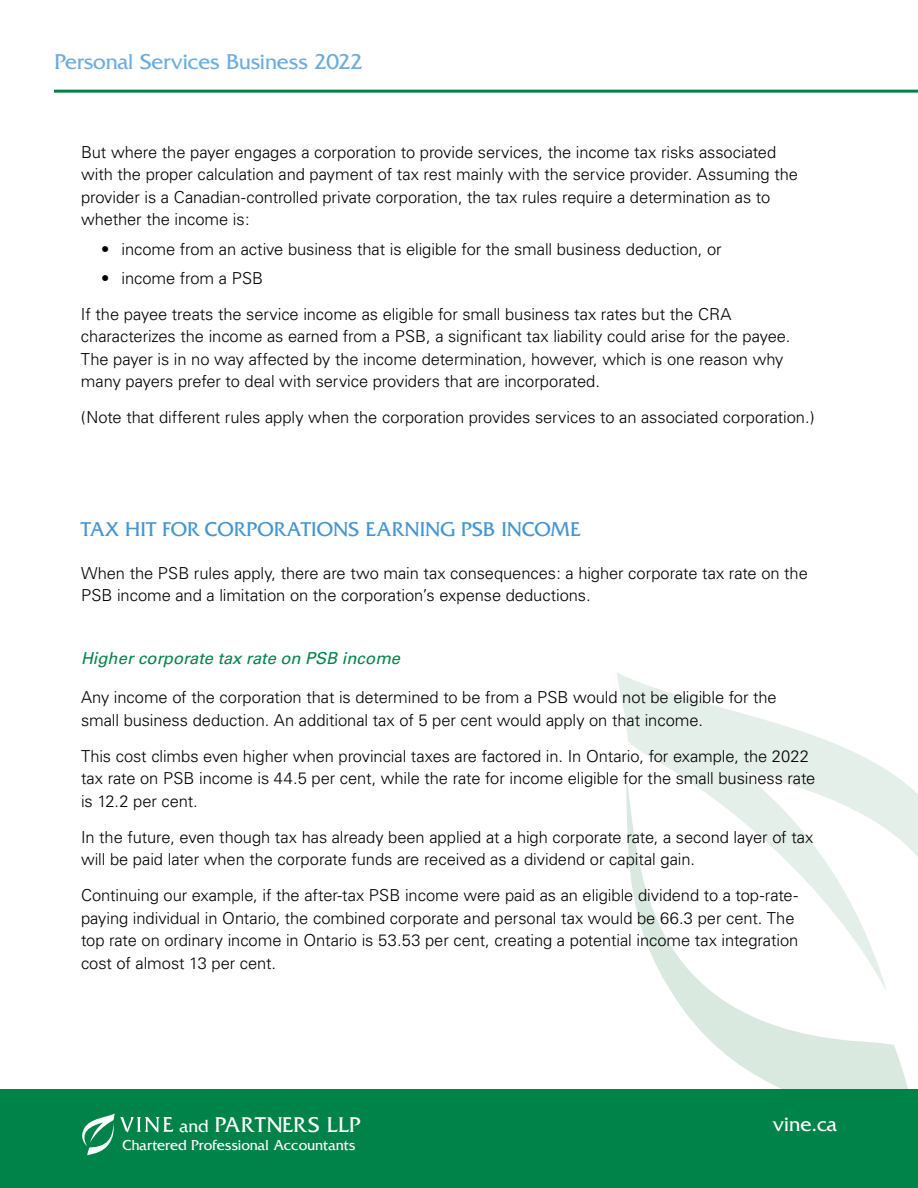
<style>
.page{position:relative;width:918px;height:1188px;background:#fff}
.page>*{position:absolute;margin:0;border:0;box-sizing:border-box;transform-origin:0 0}
.t1{font:22.5px "Friz Quadrata Std";letter-spacing:-.005em;color:#6caddf}
.t2{font:21px "Friz Quadrata Std";color:#4495d1}
.t3{font:21px "Friz Quadrata Std";color:#fff}
.t4{font:19.5px "Friz Quadrata Font";letter-spacing:-.035em;color:#fff}
.t5{font:300 16.5px/22.5px "Univers";letter-spacing:-.005em;color:#000}
.t6{font:italic 16.5px "Univers";color:#008348}
.t7{font:13.2px "Friz Quadrata Font";letter-spacing:-.02em;color:#fff}
.s1{font-size:15.9px}
</style>
<div class="page">
<svg style="left:617px;top:673px;width:277px;height:102px"></svg>
<svg style="left:626px;top:775px;width:292px;height:314px"></svg>
<div style="left:0;top:1089px;width:918px;height:99px;background:#008348"></div>
<svg style="left:82px;top:1114px;width:92px;height:41px"></svg>
<hr style="left:54px;top:90px;width:864px;height:3px;background:#008348">
<h1 class="t1" style="left:54px;top:49px;width:310px">Personal Services Business 2022</h1>
<p class="t5" style="left:81px;top:141px;width:719px">But where the payer engages a corporation to provide services, the income tax risks associated with the proper calculation and payment of tax rest mainly with the service provider. Assuming the provider is a Canadian-controlled private corporation, the tax rules require a determination as to whether the income is:</p>
<p class="t5" style="left:101px;top:237px;width:622px">• income from an active business that is eligible for the small business deduction, or</p>
<p class="t5" style="left:81px;top:260px;width:652px;line-height:36px;text-indent:20px">• income from a PSB<br>If the payee treats the service income as eligible for small business tax rates but the CRA</p>
<p class="t5" style="left:81px;top:325px;width:711px">characterizes the income as earned from a PSB, a significant tax liability could arise for the payee.<br>The payer is in no way affected by the income determination, however, which is one reason why many payers prefer to deal with service providers that are incorporated.</p>
<p class="t5" style="left:81px;top:406px;width:735px">(Note that different rules apply when the corporation provides services to an associated corporation.)</p>
<p class="t2" style="left:81px;top:517px;width:502px">TAX HIT FOR CORPORATIONS EARNING PSB INCOME</p>
<p class="t5" style="left:81px;top:561px;width:728px">When the PSB rules apply, there are two main tax consequences: a higher corporate tax rate on the<br>PSB income and a limitation on the corporation’s expense deductions.</p>
<p class="t6" style="left:81px;top:648px;width:321px">Higher corporate tax rate on PSB income</p>
<p class="t5" style="left:81px;top:686px;width:697px">Any income of the corporation that is determined to be from a PSB would not be eligible for the small business deduction. An additional tax of 5 per cent would apply on that income.</p>
<p class="t5" style="left:81px;top:745px;width:736px">This cost climbs even higher when provincial taxes are factored in. In Ontario, for example, the 2022 tax rate on PSB income is 44.5 per cent, while the rate for income eligible for the small business rate is 12.2 per cent.</p>
<p class="t5" style="left:81px;top:826px;width:734px">In the future, even though tax has already been applied at a high corporate rate, a second layer of tax will be paid later when the corporate funds are received as a dividend or capital gain.</p>
<p class="t5" style="left:81px;top:884px;width:719px">Continuing our example, if the after-tax PSB income were paid as an eligible dividend to a top-rate&shy;paying individual in Ontario, the combined corporate and personal tax would be 66.3 per cent. The top rate on ordinary income in Ontario is 53.53 per cent, creating a potential income tax integration cost of almost 13 per cent.</p>
<p class="t4" style="left:179px;top:1112px;width:183px"><span class="s1">and</span> PARTNERS LLP</p>
<p class="t7" style="left:122px;top:1136px;width:235px">Chartered Professional Accountants</p>
<p class="t3" style="left:773px;top:1112px;width:65px">vine.ca</p>
</div>
